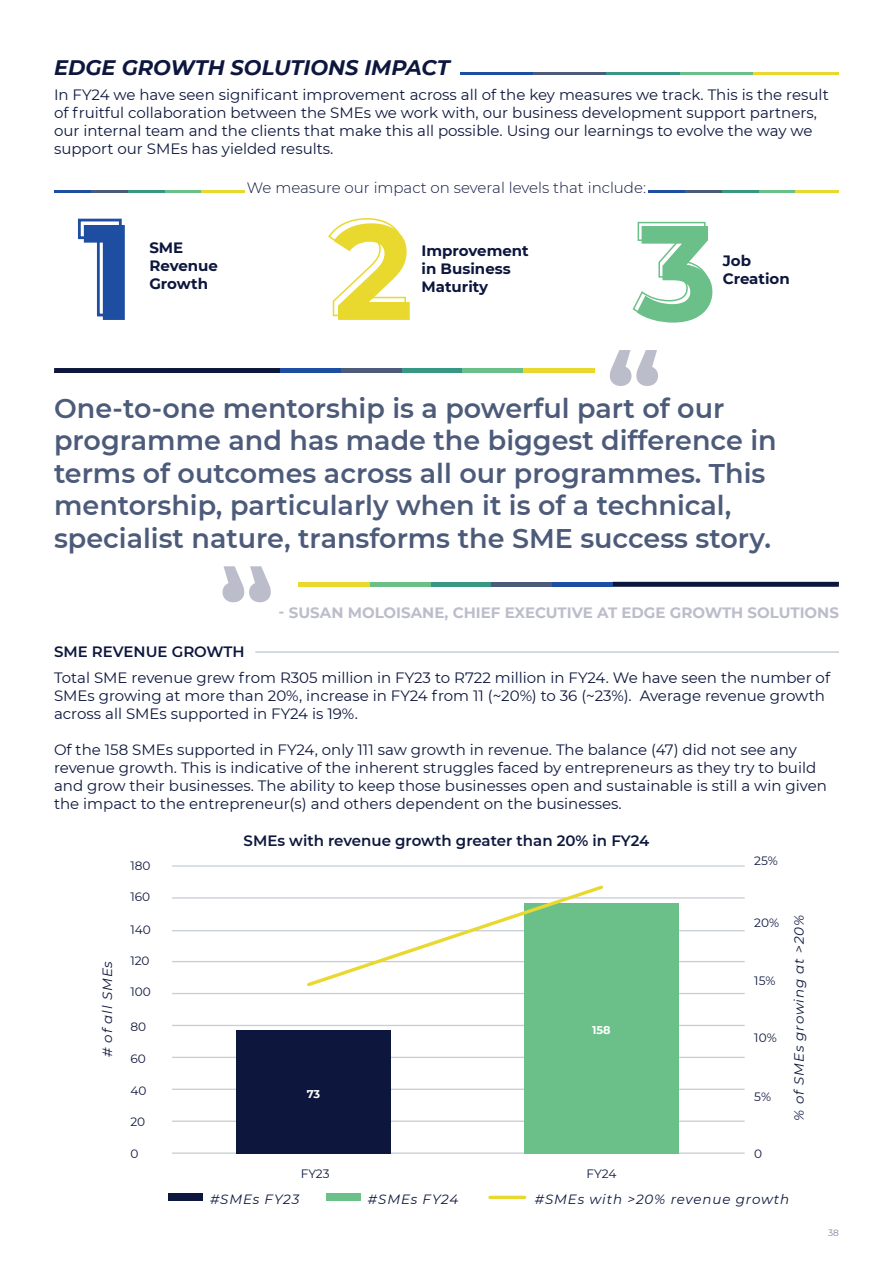
<style>
.page{position:relative;width:893px;height:1263px;background:#fff}
.page>*{position:absolute;margin:0;border:0;box-sizing:border-box;transform-origin:0 0}
.t1{font:600 27px/32.4px "Montserrat";color:#4d5b7a}
.t2{font:italic 700 21px "Montserrat";color:#0d173d}
.t3{font:15px/18px "Montserrat";color:#0d173d}
.t4{font:600 15px "Montserrat";color:#0d173d}
.t5{font:700 15px/18px "Montserrat";color:#0d173d}
.t6{font:700 15px "Montserrat";color:#bcbdca}
.t7{font:300 15px "Montserrat";color:#0d173d}
.t8{font:italic 13.5px "Montserrat";letter-spacing:.065em;color:#0d173d}
.t9{font:12.15px "Montserrat";color:#0d173d}
.t10{font:700 11.25px "Montserrat";color:#fff}
.t11{font:300 9px "Montserrat";color:#4d5b7a}
</style>
<div class="page">
<svg style="left:223px;top:566px;width:48px;height:36px"></svg>
<svg style="left:610px;top:350px;width:48px;height:36px"></svg>
<div style="left:54px;top:368px;width:226px;height:5px;background:#0d173d"></div>
<div style="left:280px;top:368px;width:61px;height:5px;background:#1e4ea1"></div>
<div style="left:341px;top:368px;width:61px;height:5px;background:#4d5b7a"></div>
<div style="left:402px;top:368px;width:60px;height:5px;background:#389783"></div>
<div style="left:462px;top:368px;width:61px;height:5px;background:#6ac088"></div>
<div style="left:523px;top:368px;width:71px;height:5px;background:#e9d82e"></div>
<div style="left:613px;top:582px;width:226px;height:5px;background:#0d173d"></div>
<div style="left:552px;top:582px;width:61px;height:5px;background:#1e4ea1"></div>
<div style="left:491px;top:582px;width:61px;height:5px;background:#4d5b7a"></div>
<div style="left:431px;top:582px;width:60px;height:5px;background:#389783"></div>
<div style="left:370px;top:582px;width:61px;height:5px;background:#6ac088"></div>
<div style="left:299px;top:582px;width:71px;height:5px;background:#e9d82e"></div>
<hr style="left:255px;top:651px;width:584px;height:2px;background:#c6ced5">
<svg style="left:78px;top:218px;width:47px;height:102px"></svg>
<svg style="left:328px;top:218px;width:82px;height:102px"></svg>
<svg style="left:632px;top:221px;width:80px;height:102px"></svg>
<hr style="left:648px;top:191px;width:37px;height:2px;background:#1e4ea1">
<hr style="left:685px;top:191px;width:37px;height:2px;background:#4d5b7a">
<hr style="left:722px;top:191px;width:37px;height:2px;background:#389783">
<hr style="left:759px;top:191px;width:37px;height:2px;background:#6ac088">
<hr style="left:796px;top:191px;width:43px;height:2px;background:#e9d82e">
<hr style="left:54px;top:191px;width:37px;height:2px;background:#1e4ea1">
<hr style="left:91px;top:191px;width:37px;height:2px;background:#4d5b7a">
<hr style="left:128px;top:191px;width:37px;height:2px;background:#389783">
<hr style="left:165px;top:191px;width:36px;height:2px;background:#6ac088">
<hr style="left:201px;top:191px;width:44px;height:2px;background:#e9d82e">
<hr style="left:172px;top:961px;width:573px;height:1px;background:#c6ced5">
<hr style="left:172px;top:865px;width:573px;height:2px;background:#c6ced5">
<hr style="left:172px;top:930px;width:573px;height:1px;background:#c6ced5">
<hr style="left:172px;top:993px;width:573px;height:1px;background:#c6ced5">
<hr style="left:172px;top:897px;width:573px;height:1px;background:#c6ced5">
<hr style="left:172px;top:1025px;width:573px;height:1px;background:#c6ced5">
<hr style="left:172px;top:1057px;width:573px;height:1px;background:#c6ced5">
<hr style="left:172px;top:1089px;width:573px;height:1px;background:#c6ced5">
<hr style="left:172px;top:1120px;width:573px;height:2px;background:#c6ced5">
<hr style="left:172px;top:1152px;width:573px;height:2px;background:#c6ced5">
<div style="left:236px;top:1031px;width:155px;height:123px;background:#0d173d"></div>
<div style="left:524px;top:903px;width:155px;height:251px;background:#6ac088"></div>
<div style="left:168px;top:1193px;width:35px;height:8px;background:#0d173d"></div>
<div style="left:326px;top:1193px;width:35px;height:8px;background:#6ac088"></div>
<hr style="left:490px;top:1196px;width:35px;height:3px;background:#e9d82e">
<svg style="left:304px;top:885px;width:302px;height:102px"></svg>
<hr style="left:460px;top:73px;width:74px;height:2px;background:#1e4ea1">
<hr style="left:534px;top:73px;width:73px;height:2px;background:#4d5b7a">
<hr style="left:607px;top:73px;width:73px;height:2px;background:#389783">
<hr style="left:680px;top:73px;width:73px;height:2px;background:#6ac088">
<hr style="left:753px;top:73px;width:86px;height:2px;background:#e9d82e">
<p class="t2" style="left:54px;top:52px;width:397px">EDGE GROWTH SOLUTIONS IMPACT</p>
<p class="t3" style="left:54px;top:85px;width:776px">In FY24 we have seen significant improvement across all of the key measures we track. This is the result of fruitful collaboration between the SMEs we work with, our business development support partners, our internal team and the clients that make this all possible. Using our learnings to evolve the way we support our SMEs has yielded results.</p>
<p class="t7" style="left:247px;top:178px;width:401px">We measure our impact on several levels that include:</p>
<p class="t5" style="left:149px;top:238px;width:70px">SME<br>Revenue<br>Growth</p>
<p class="t5" style="left:421px;top:241px;width:109px">Improvement in Business<br>Maturity</p>
<p class="t5" style="left:723px;top:251px;width:69px">Job<br>Creation</p>
<p class="t1" style="left:54px;top:391px;width:724px">One-to-one mentorship is a powerful part of our programme and has made the biggest difference in terms of outcomes across all our programmes. This mentorship, particularly when it is of a technical, specialist nature, transforms the SME success story.</p>
<p class="t4" style="left:54px;top:641px;width:192px">SME REVENUE GROWTH</p>
<p class="t6" style="left:279px;top:602px;width:562px">- SUSAN MOLOISANE, CHIEF EXECUTIVE AT EDGE GROWTH SOLUTIONS</p>
<p class="t3" style="left:54px;top:668px;width:778px">Total SME revenue grew from R305 million in FY23 to R722 million in FY24. We have seen the number of<br>SMEs growing at more than 20%, increase in FY24 from 11 (~20%) to 36 (~23%). Average revenue growth across all SMEs supported in FY24 is 19%.</p>
<p class="t3" style="left:54px;top:740px;width:774px">Of the 158 SMEs supported in FY24, only 111 saw growth in revenue. The balance (47) did not see any revenue growth. This is indicative of the inherent struggles faced by entrepreneurs as they try to build and grow their businesses. The ability to keep those businesses open and sustainable is still a win given the impact to the entrepreneur(s) and others dependent on the businesses.</p>
<p class="t8" style="left:98px;top:1057px;width:98px;rotate:-90deg"># of all SMEs</p>
<p class="t9" style="left:130px;top:857px;width:22px">180</p>
<p class="t9" style="left:130px;top:888px;width:21px">160</p>
<p class="t9" style="left:130px;top:922px;width:22px">140</p>
<p class="t9" style="left:130px;top:953px;width:21px">120</p>
<p class="t9" style="left:130px;top:983px;width:22px">100</p>
<p class="t4" style="left:244px;top:830px;width:407px">SMEs with revenue growth greater than 20% in FY24</p>
<p class="t9" style="left:754px;top:853px;width:25px">25%</p>
<p class="t9" style="left:754px;top:914px;width:26px">20%</p>
<p class="t9" style="left:754px;top:972px;width:23px">15%</p>
<p class="t9" style="left:130px;top:1018px;width:17px">80</p>
<p class="t9" style="left:130px;top:1050px;width:17px">60</p>
<p class="t9" style="left:130px;top:1082px;width:18px">40</p>
<p class="t9" style="left:130px;top:1114px;width:16px">20</p>
<p class="t9" style="left:130px;top:1146px;width:10px">0</p>
<p class="t9" style="left:754px;top:1146px;width:10px">0</p>
<p class="t10" style="left:592px;top:1022px;width:20px">158</p>
<p class="t9" style="left:754px;top:1030px;width:24px">10%</p>
<p class="t10" style="left:307px;top:1085px;width:15px">73</p>
<p class="t9" style="left:754px;top:1088px;width:18px">5%</p>
<p class="t9" style="left:301px;top:1165px;width:30px">FY23</p>
<p class="t9" style="left:586px;top:1165px;width:31px">FY24</p>
<p class="t8" style="left:790px;top:1120px;width:207px;rotate:-90deg">% of SMEs growing at &gt;20%</p>
<p class="t8" style="left:210px;top:1190px;width:91px">#SMEs FY23</p>
<p class="t8" style="left:368px;top:1190px;width:92px">#SMEs FY24</p>
<p class="t8" style="left:535px;top:1190px;width:256px">#SMEs with &gt;20% revenue growth</p>
<p class="t11" style="left:828px;top:1226px;width:12px">38</p>
</div>
